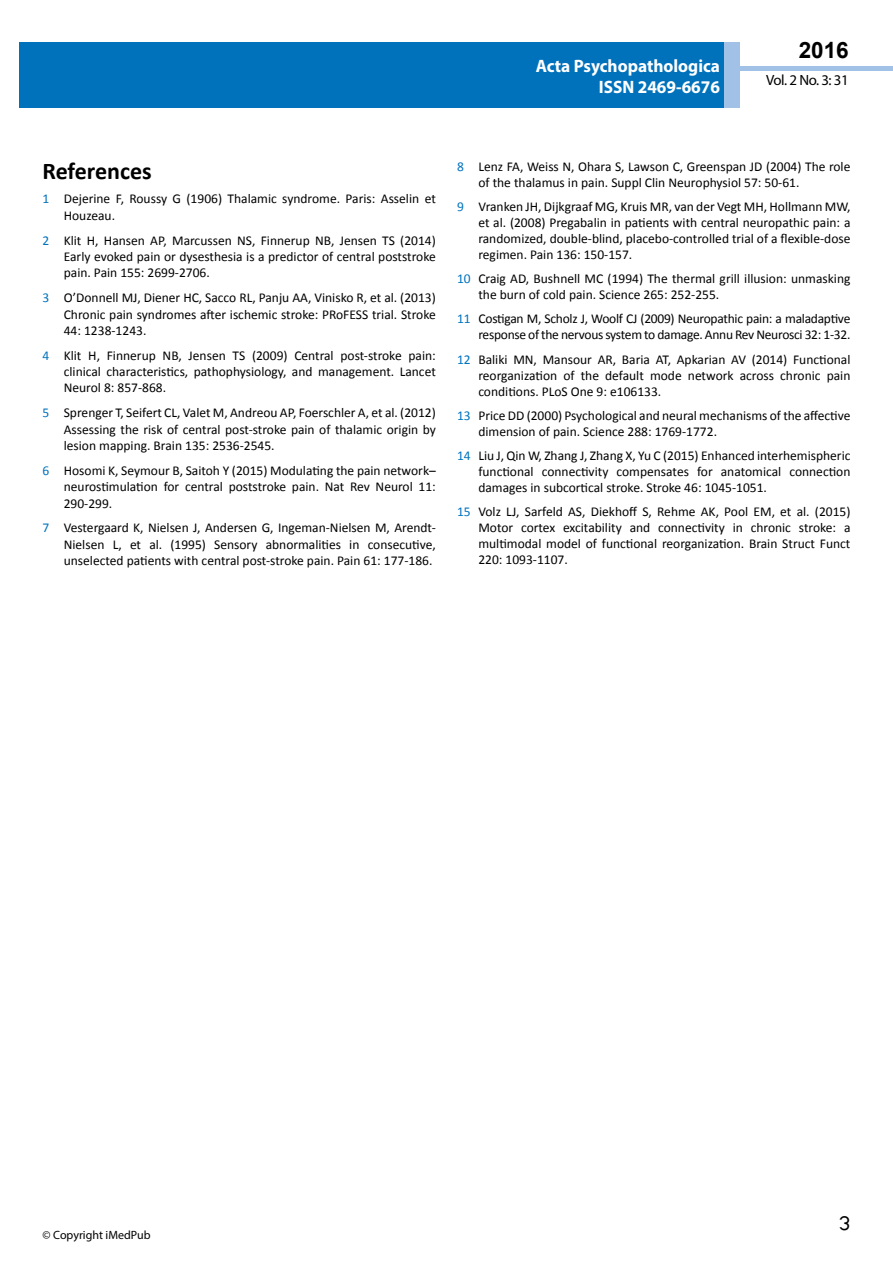
<style>
.page{position:relative;width:893px;height:1263px;background:#fff}
.page>*{position:absolute;margin:0;border:0;box-sizing:border-box;transform-origin:0 0}
.t1{font:25.5px "Tunga";color:#000}
.t2{font:700 24px "Calibri";color:#000}
.t3{font:700 22.5px "Arial";color:#000}
.t4{font:700 18px/21.6px "Myriad Pro";color:#fff;text-align:right;scale:.96 1}
.t5{font:14.85px "Myriad Pro";letter-spacing:-.03em;color:#000}
.t6{font:13.5px/16.4px "Calibri";color:#000;text-align:justify}
.t7{font:13.5px/15.9px "Calibri";letter-spacing:-.02em;color:#000;text-align:right}
.t8{font:12px "Myriad Pro";color:#000}
.s1{color:#0072bc}
</style>
<div class="page">
<div style="left:722px;top:66px;width:171px;height:5px;background:#a1c1e6"></div>
<div style="left:19px;top:42px;width:706px;height:66px;background:#0072bc"></div>
<div style="left:725px;top:42px;width:15px;height:66px;background:#a1c1e6"></div>
<h3 class="t4" style="left:536px;top:54px;width:194px">Acta Psychopathologica<br>ISSN 2469-6676</h3>
<h3 class="t3" style="left:799px;top:35px;width:52px">2016</h3>
<p class="t5" style="left:766px;top:71px;width:84px">Vol. 2 No. 3: 31</p>
<h2 class="t2" style="left:43px;top:155px;width:111px">References</h2>
<p class="t6" style="left:64px;top:191px;width:374px;text-indent:-21px"><span class="s1">1</span> Dejerine F, Roussy G (1906) Thalamic syndrome. Paris: Asselin et<br>Houzeau.</p>
<p class="t6" style="left:64px;top:232px;width:374px;text-indent:-21px"><span class="s1">2</span> Klit H, Hansen AP, Marcussen NS, Finnerup NB, Jensen TS (2014)<br>Early evoked pain or dysesthesia is a predictor of central poststroke pain. Pain 155: 2699-2706.</p>
<p class="t6" style="left:64px;top:290px;width:374px;text-indent:-21px"><span class="s1">3</span> O’Donnell MJ, Diener HC, Sacco RL, Panju AA, Vinisko R, et al. (2013)<br>Chronic pain syndromes after ischemic stroke: PRoFESS trial. Stroke 44: 1238-1243.</p>
<p class="t6" style="left:64px;top:347px;width:374px;text-indent:-21px"><span class="s1">4</span> Klit H, Finnerup NB, Jensen TS (2009) Central post-stroke pain: clinical characteristics, pathophysiology, and management. Lancet Neurol 8: 857-868.</p>
<p class="t6" style="left:64px;top:405px;width:374px;text-indent:-21px"><span class="s1">5</span> Sprenger T, Seifert CL, Valet M, Andreou AP, Foerschler A, et al. (2012)<br>Assessing the risk of central post-stroke pain of thalamic origin by lesion mapping. Brain 135: 2536-2545.</p>
<p class="t6" style="left:64px;top:462px;width:374px;text-indent:-21px"><span class="s1">6</span> Hosomi K, Seymour B, Saitoh Y (2015) Modulating the pain network– neurostimulation for central poststroke pain. Nat Rev Neurol 11:<br>290-299.</p>
<p class="t6" style="left:64px;top:520px;width:374px;text-indent:-21px"><span class="s1">7</span> Vestergaard K, Nielsen J, Andersen G, Ingeman-Nielsen M, Arendt-Nielsen L, et al. (1995) Sensory abnormalities in consecutive, unselected patients with central post-stroke pain. Pain 61: 177-186.</p>
<p class="t6" style="left:478px;top:158px;width:374px;line-height:15.9px;text-indent:-21px"><span class="s1">8</span> Lenz FA, Weiss N, Ohara S, Lawson C, Greenspan JD (2004) The role of the thalamus in pain. Suppl Clin Neurophysiol 57: 50-61.</p>
<p class="t6" style="left:478px;top:199px;width:374px;line-height:15.9px;text-indent:-21px"><span class="s1">9</span> Vranken JH, Dijkgraaf MG, Kruis MR, van der Vegt MH, Hollmann MW, et al. (2008) Pregabalin in patients with central neuropathic pain: a randomized, double-blind, placebo-controlled trial of a flexible-dose regimen. Pain 136: 150-157.</p>
<p class="t6" style="left:478px;top:271px;width:374px;line-height:15.9px;text-indent:-21px"><span class="s1">10</span> Craig AD, Bushnell MC (1994) The thermal grill illusion: unmasking the burn of cold pain. Science 265: 252-255.</p>
<p class="t7" style="left:457px;top:311px;width:395px"><span class="s1">11</span> Costigan M, Scholz J, Woolf CJ (2009) Neuropathic pain: a maladaptive response of the nervous system to damage. Annu Rev Neurosci 32: 1-32.</p>
<p class="t6" style="left:478px;top:351px;width:374px;line-height:15.9px;text-indent:-21px"><span class="s1">12</span> Baliki MN, Mansour AR, Baria AT, Apkarian AV (2014) Functional reorganization of the default mode network across chronic pain conditions. PLoS One 9: e106133.</p>
<p class="t6" style="left:478px;top:407px;width:374px;line-height:15.9px;text-indent:-21px"><span class="s1">13</span> Price DD (2000) Psychological and neural mechanisms of the affective dimension of pain. Science 288: 1769-1772.</p>
<p class="t6" style="left:478px;top:448px;width:374px;line-height:15.9px;text-indent:-21px"><span class="s1">14</span> Liu J, Qin W, Zhang J, Zhang X, Yu C (2015) Enhanced interhemispheric functional connectivity compensates for anatomical connection damages in subcortical stroke. Stroke 46: 1045-1051.</p>
<p class="t6" style="left:478px;top:504px;width:374px;line-height:15.9px;text-indent:-21px"><span class="s1">15</span> Volz LJ, Sarfeld AS, Diekhoff S, Rehme AK, Pool EM, et al. (2015)<br>Motor cortex excitability and connectivity in chronic stroke: a multimodal model of functional reorganization. Brain Struct Funct 220: 1093-1107.</p>
<p class="t8" style="left:43px;top:1227px;width:110px">© Copyright iMedPub</p>
<h1 class="t1" style="left:839px;top:1206px;width:13px">3</h1>
</div>
